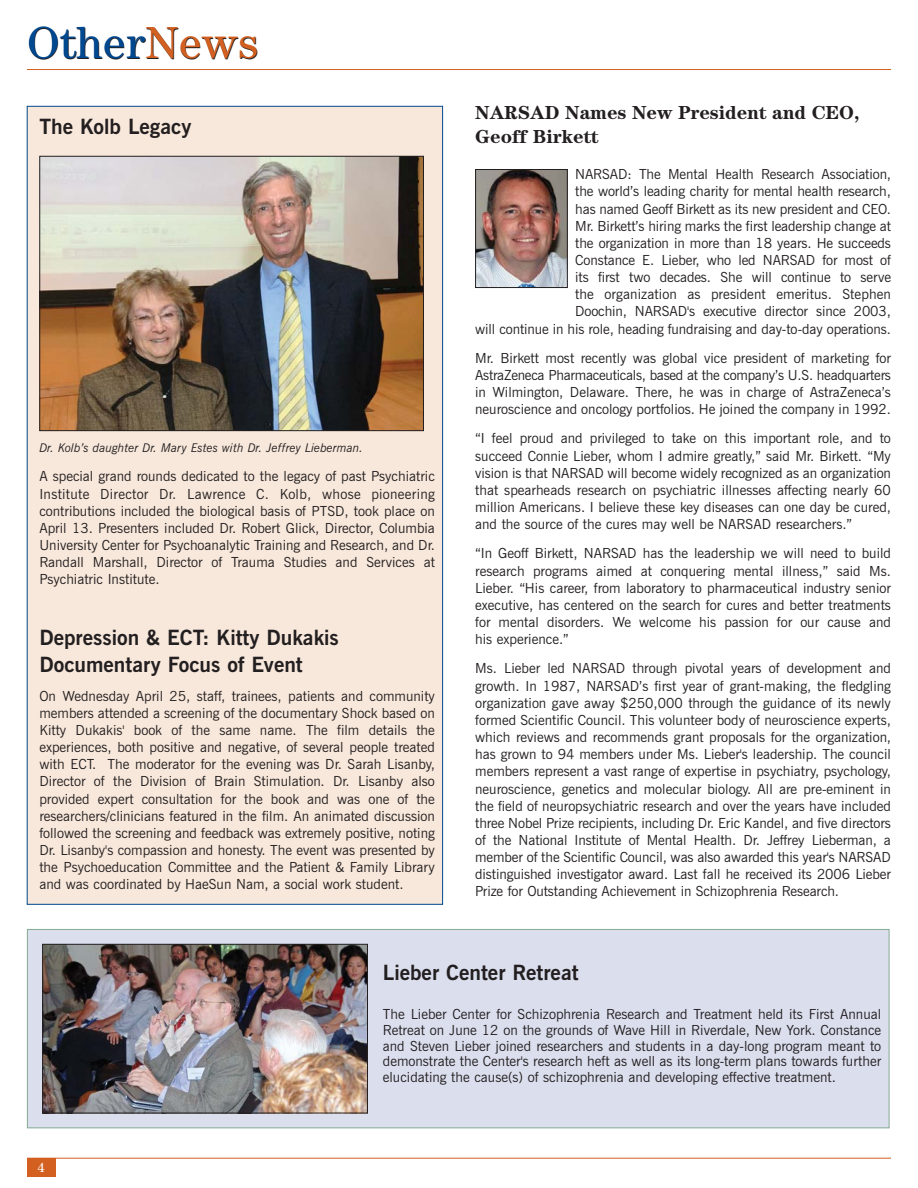
<style>
.page{position:relative;width:918px;height:1188px;background:#fff}
.page>*{position:absolute;margin:0;border:0;box-sizing:border-box;transform-origin:0 0}
.t1{font:46.5px "Century";color:#004990}
.t2{font:700 21px/26.5px "News Gothic BT";color:#231f20}
.t3{font:19.5px/23.4px "Century Bld";color:#231f20}
.t4{font:13.8px/17.1px "News Gothic BT";letter-spacing:-.005em;color:#231f20;text-align:justify}
.t5{font:13.5px "Century";color:#fff}
.t6{font:italic 12px "News Gothic BT";color:#231f20}
.s1{color:#d36020}
</style>
<div class="page">
<hr style="left:27px;top:69px;width:864px;height:1px;background:#d36020">
<hr style="left:27px;top:1158px;width:864px;height:1px;background:#d36020">
<div style="left:27px;top:1158px;width:28px;height:19px;background:#d36020"></div>
<div style="left:27px;top:106px;width:416px;height:798px;background:#f8e8db"></div>
<img style="left:41px;top:158px;width:381px;height:271px">
<div style="left:39px;top:156px;width:385px;height:275px;border:1px solid #231f20"></div>
<img style="left:477px;top:171px;width:89px;height:115px">
<div style="left:475px;top:169px;width:93px;height:119px;border:1px solid #231f20"></div>
<div style="left:27px;top:929px;width:862px;height:199px;background:#dadeed"></div>
<div style="left:27px;top:929px;width:863px;height:199px;border:1px solid #84ab92"></div>
<img style="left:44px;top:946px;width:322px;height:165px">
<div style="left:42px;top:944px;width:326px;height:169px;border:1px solid #231f20"></div>
<h1 class="t1" style="left:27px;top:24px;width:233px">Other<span class="s1">News</span></h1>
<h2 class="t2" style="left:39px;top:115px;width:154px">The Kolb Legacy</h2>
<p class="t6" style="left:39px;top:444px;width:325px">Dr. Kolb’s daughter Dr. Mary Estes with Dr. Jeffrey Lieberman.</p>
<p class="t4" style="left:39px;top:470px;width:397px">A special grand rounds dedicated to the legacy of past Psychiatric Institute Director Dr. Lawrence C. Kolb, whose pioneering contributions included the biological basis of PTSD, took place on April 13. Presenters included Dr. Robert Glick, Director, Columbia University Center for Psychoanalytic Training and Research, and Dr.<br>Randall Marshall, Director of Trauma Studies and Services at Psychiatric Institute.</p>
<h2 class="t2" style="left:39px;top:627px;width:301px">Depression &amp; ECT: Kitty Dukakis<br>Documentary Focus of Event</h2>
<p class="t4" style="left:39px;top:689px;width:397px">On Wednesday April 25, staff, trainees, patients and community members attended a screening of the documentary Shock based on Kitty Dukakis' book of the same name. The film details the experiences, both positive and negative, of several people treated with ECT. The moderator for the evening was Dr. Sarah Lisanby, Director of the Division of Brain Stimulation. Dr. Lisanby also provided expert consultation for the book and was one of the researchers/clinicians featured in the film. An animated discussion followed the screening and feedback was extremely positive, noting Dr. Lisanby's compassion and honesty. The event was presented by the Psychoeducation Committee and the Patient &amp; Family Library and was coordinated by HaeSun Nam, a social work student.</p>
<h3 class="t3" style="left:475px;top:103px;width:386px">NARSAD Names New President and CEO,<br>Geoff Birkett</h3>
<p class="t4" style="left:475px;top:167px;width:417px;text-align:right">NARSAD: The Mental Health Research Association,<br>the world’s leading charity for mental health research,<br>has named Geoff Birkett as its new president and CEO.<br>Mr. Birkett’s hiring marks the first leadership change at<br>the organization in more than 18 years. He succeeds<br>Constance E. Lieber, who led NARSAD for most of<br>its first two decades. She will continue to serve<br>the organization as president emeritus. Stephen<br>Doochin, NARSAD's executive director since 2003,<br>will continue in his role, heading fundraising and day-to-day operations.</p>
<p class="t4" style="left:475px;top:351px;width:417px">Mr. Birkett most recently was global vice president of marketing for AstraZeneca Pharmaceuticals, based at the company’s U.S. headquarters in Wilmington, Delaware. There, he was in charge of AstraZeneca’s neuroscience and oncology portfolios. He joined the company in 1992.</p>
<p class="t4" style="left:475px;top:432px;width:417px">“I feel proud and privileged to take on this important role, and to succeed Connie Lieber, whom I admire greatly,” said Mr. Birkett. “My vision is that NARSAD will become widely recognized as an organization that spearheads research on psychiatric illnesses affecting nearly 60 million Americans. I believe these key diseases can one day be cured, and the source of the cures may well be NARSAD researchers.”</p>
<p class="t4" style="left:475px;top:547px;width:417px">“In Geoff Birkett, NARSAD has the leadership we will need to build research programs aimed at conquering mental illness,” said Ms.<br>Lieber. “His career, from laboratory to pharmaceutical industry senior executive, has centered on the search for cures and better treatments for mental disorders. We welcome his passion for our cause and his experience.”</p>
<p class="t4" style="left:475px;top:662px;width:417px">Ms. Lieber led NARSAD through pivotal years of development and growth. In 1987, NARSAD’s first year of grant-making, the fledgling organization gave away $250,000 through the guidance of its newly formed Scientific Council. This volunteer body of neuroscience experts, which reviews and recommends grant proposals for the organization, has grown to 94 members under Ms. Lieber's leadership. The council members represent a vast range of expertise in psychiatry, psychology, neuroscience, genetics and molecular biology. All are pre-eminent in the field of neuropsychiatric research and over the years have included three Nobel Prize recipients, including Dr. Eric Kandel, and five directors of the National Institute of Mental Health. Dr. Jeffrey Lieberman, a member of the Scientific Council, was also awarded this year's NARSAD distinguished investigator award. Last fall he received its 2006 Lieber Prize for Outstanding Achievement in Schizophrenia Research.</p>
<p class="t5" style="left:37px;top:1162px;width:9px">4</p>
<h2 class="t2" style="left:383px;top:962px;width:197px">Lieber Center Retreat</h2>
<p class="t4" style="left:383px;top:1008px;width:500px;line-height:15.8px">The Lieber Center for Schizophrenia Research and Treatment held its First Annual Retreat on June 12 on the grounds of Wave Hill in Riverdale, New York. Constance and Steven Lieber joined researchers and students in a day-long program meant to demonstrate the Center's research heft as well as its long-term plans towards further elucidating the cause(s) of schizophrenia and developing effective treatment.</p>
</div>
